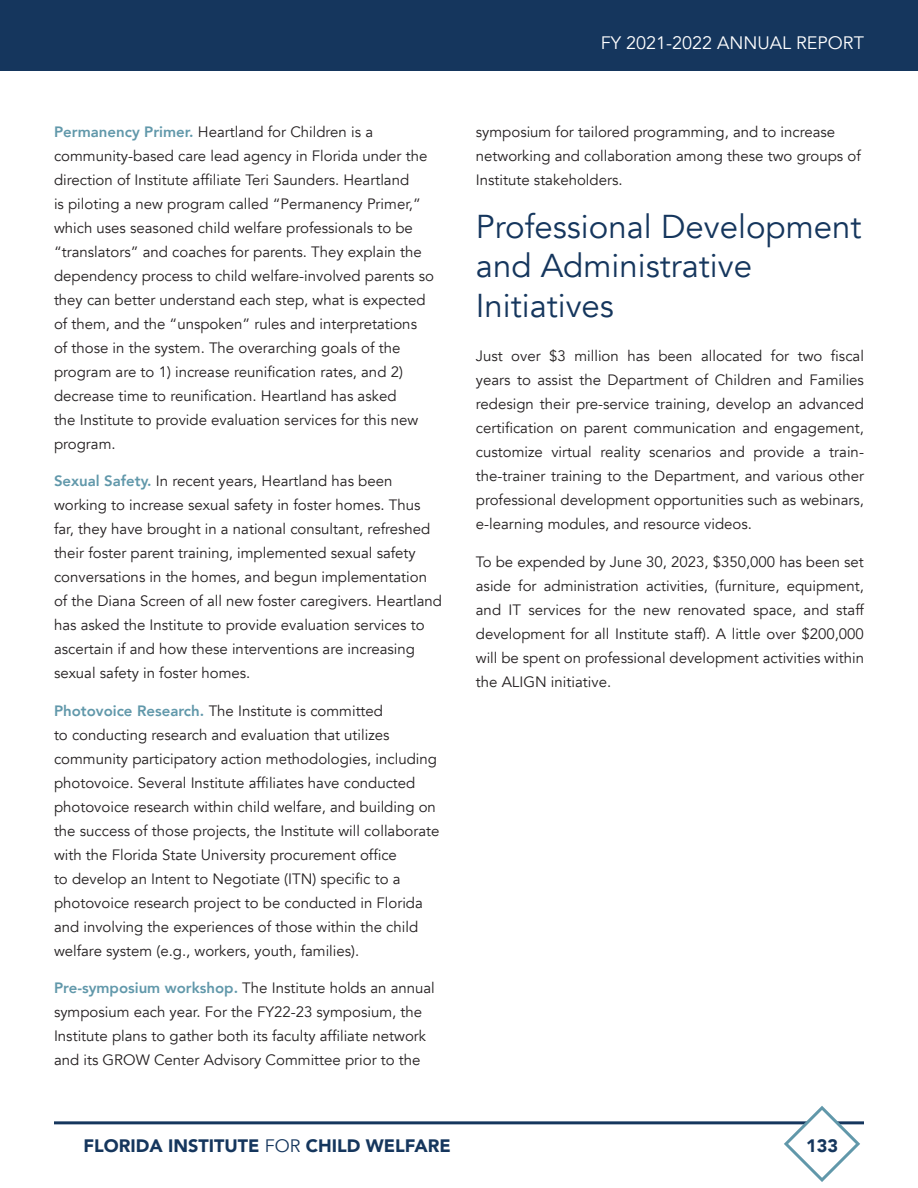
<style>
.page{position:relative;width:918px;height:1188px;background:#fff}
.page>*{position:absolute;margin:0;border:0;box-sizing:border-box;transform-origin:0 0}
.Header_3{font:33px/39.6px "Avenir";color:#15365d}
.t1{font:900 18px "Avenir";color:#15365d}
.t2{font:18px "Avenir";color:#fff}
.Header_3-2{font:15px/24px "Avenir";color:#231f20}
.s1{font-weight:800;color:#6198aa}
.s2{font-weight:400}
</style>
<div class="page">
<div style="left:0;top:0;width:918px;height:70px;background:#15365d"></div>
<hr style="left:54px;top:1121px;width:810px;height:3px;background:#15365d">
<svg style="left:782px;top:1106px;width:80px;height:76px"></svg>
<p class="Header_3-2" style="left:54px;top:120px;width:382px"><span class="s1">Permanency Primer.</span> Heartland for Children is a community-based care lead agency in Florida under the direction of Institute affiliate Teri Saunders. Heartland<br>is piloting a new program called “Permanency Primer,” which uses seasoned child welfare professionals to be “translators” and coaches for parents. They explain the dependency process to child welfare-involved parents so they can better understand each step, what is expected of them, and the “unspoken” rules and interpretations of those in the system. The overarching goals of the program are to 1) increase reunification rates, and 2) decrease time to reunification. Heartland has asked<br>the Institute to provide evaluation services for this new program.</p>
<p class="Header_3-2" style="left:54px;top:469px;width:390px"><span class="s1">Sexual Safety.</span> In recent years, Heartland has been working to increase sexual safety in foster homes. Thus far, they have brought in a national consultant, refreshed their foster parent training, implemented sexual safety conversations in the homes, and begun implementation of the Diana Screen of all new foster caregivers. Heartland has asked the Institute to provide evaluation services to ascertain if and how these interventions are increasing sexual safety in foster homes.</p>
<p class="Header_3-2" style="left:54px;top:699px;width:387px"><span class="s1">Photovoice Research.</span> The Institute is committed<br>to conducting research and evaluation that utilizes community participatory action methodologies, including photovoice. Several Institute affiliates have conducted photovoice research within child welfare, and building on the success of those projects, the Institute will collaborate with the Florida State University procurement office<br>to develop an Intent to Negotiate (ITN) specific to a photovoice research project to be conducted in Florida and involving the experiences of those within the child welfare system (e.g., workers, youth, families).</p>
<p class="Header_3-2" style="left:54px;top:976px;width:382px"><span class="s1">Pre-symposium workshop.</span> The Institute holds an annual symposium each year. For the FY22-23 symposium, the Institute plans to gather both its faculty affiliate network and its GROW Center Advisory Committee prior to the</p>
<p class="t2" style="left:601px;top:33px;width:265px">FY 2021-2022 ANNUAL REPORT</p>
<p class="Header_3-2" style="left:476px;top:120px;width:386px">symposium for tailored programming, and to increase networking and collaboration among these two groups of<br>Institute stakeholders.</p>
<p class="Header_3" style="left:476px;top:207px;width:387px">Professional Development and Administrative<br>Initiatives</p>
<p class="Header_3-2" style="left:476px;top:344px;width:390px;text-align:justify">Just over $3 million has been allocated for two fiscal years to assist the Department of Children and Families redesign their pre-service training, develop an advanced certification on parent communication and engagement, customize virtual reality scenarios and provide a train&shy;the-trainer training to the Department, and various other professional development opportunities such as webinars, e-learning modules, and resource videos.</p>
<p class="Header_3-2" style="left:476px;top:550px;width:390px;text-align:justify">To be expended by June 30, 2023, $350,000 has been set aside for administration activities, (furniture, equipment, and IT services for the new renovated space, and staff development for all Institute staff). A little over $200,000 will be spent on professional development activities within the ALIGN initiative.</p>
<p class="t1" style="left:84px;top:1130px;width:369px">FLORIDA INSTITUTE <span class="s2">FOR</span> CHILD WELFARE</p>
<p class="t1" style="left:806px;top:1130px;width:33px">133</p>
</div>
